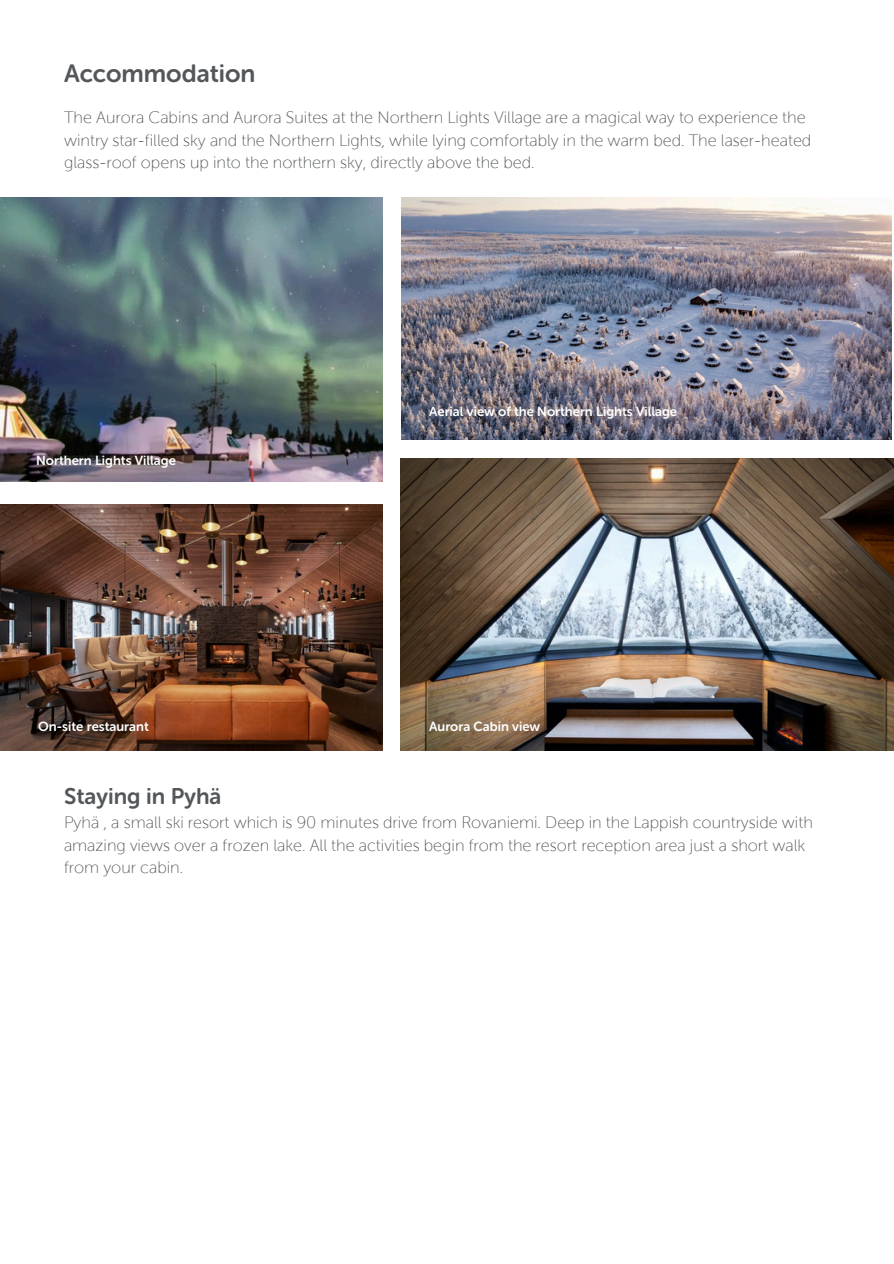
<style>
.page{position:relative;width:894px;height:1264px;background:#fff}
.page>*{position:absolute;margin:0;border:0;box-sizing:border-box;transform-origin:0 0}
.t1{font:24.9px "Museo Sans Rounded 700";color:#53575a}
.t2{font:22.5px "Museo Sans Rounded 700";color:#53575a}
.t3{font:16.5px/22.5px "Museo Sans W01 Rounded 100";color:#53575a}
.t4{font:13.2px "Museo Sans Rounded 700";color:#fff}
</style>
<div class="page">
<img style="left:0;top:504px;width:382px;height:247px">
<img style="left:400px;top:458px;width:493px;height:292px">
<img style="left:401px;top:197px;width:489px;height:242px">
<img style="left:1px;top:197px;width:381px;height:285px">
<h1 class="t1" style="left:64px;top:59px;width:193px">Accommodation</h1>
<h2 class="t3" style="left:64px;top:106px;width:748px">The Aurora Cabins and Aurora Suites at the Northern Lights Village are a magical way to experience the wintry star-filled sky and the Northern Lights, while lying comfortably in the warm bed. The laser-heated glass-roof opens up into the northern sky, directly above the bed.</h2>
<p class="t4" style="left:36px;top:452px;width:141px">Northern Lights Village</p>
<p class="t4" style="left:429px;top:404px;width:249px">Aerial view of the Northern Lights Village</p>
<p class="t4" style="left:38px;top:718px;width:112px">On-site restaurant</p>
<p class="t4" style="left:429px;top:718px;width:112px">Aurora Cabin view</p>
<p class="t2" style="left:64px;top:782px;width:159px">Staying in Pyhä</p>
<p class="t3" style="left:64px;top:811px;width:750px">Pyhä , a small ski resort which is 90 minutes drive from Rovaniemi. Deep in the Lappish countryside with amazing views over a frozen lake. All the activities begin from the resort reception area just a short walk from your cabin.</p>
</div>
